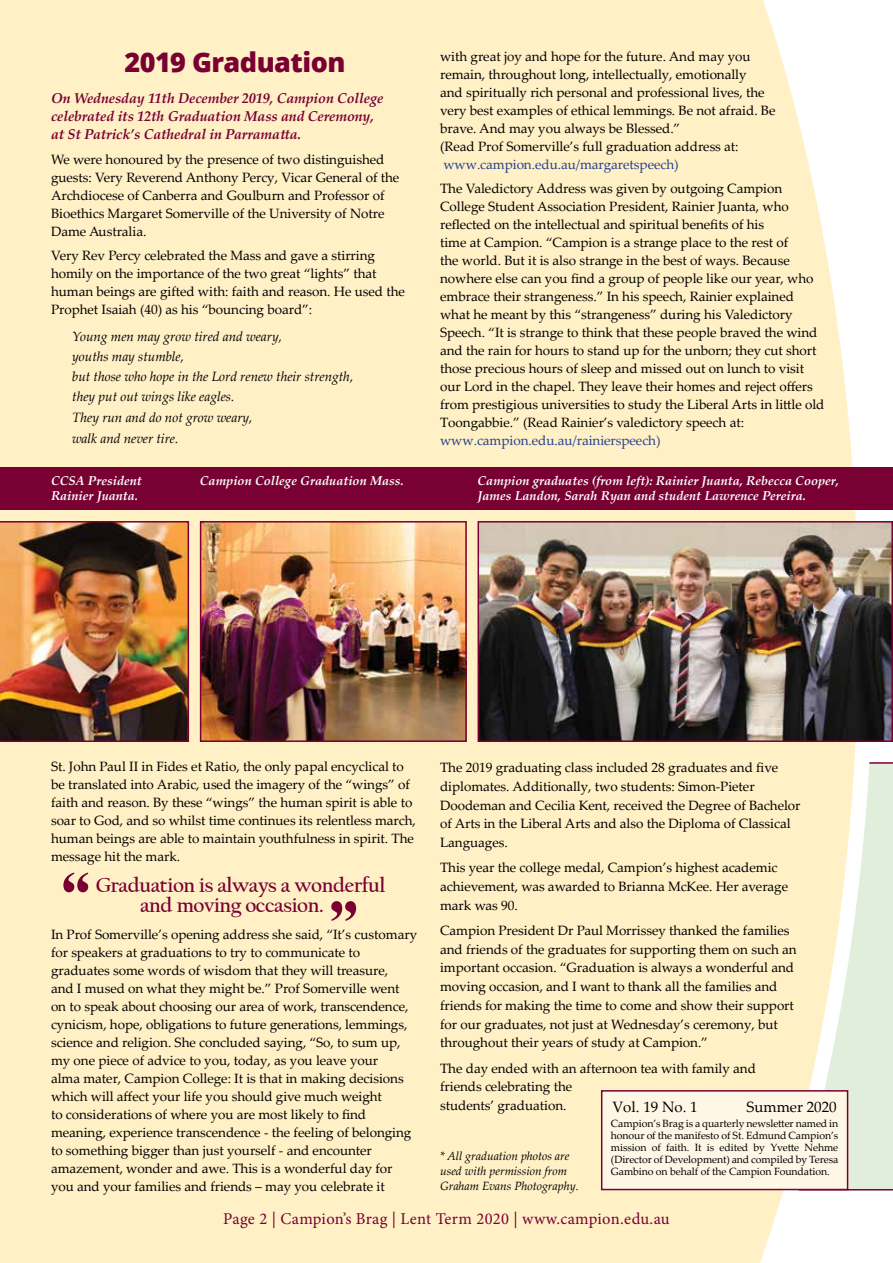
<style>
.page{position:relative;width:893px;height:1263px;background:#fff}
.page>*{position:absolute;margin:0;border:0;box-sizing:border-box;transform-origin:0 0}
.t1{font:72px "Engravers";color:#780032}
.t2{font:800 27px "Open Sans";letter-spacing:-.02em;color:#780032}
.t3{font:700 21px/19.5px "Californian FB";letter-spacing:-.02em;color:#780032}
.t4{font:16.5px "Minion Pro";letter-spacing:.015em;color:#780032}
.t5{font:15px "Palatino Linotype";color:#000}
.t6{font:italic 700 14.25px/18px "Palatino Linotype";letter-spacing:-.01em;color:#780032}
.t7{font:13.5px/18px "Palatino Linotype";letter-spacing:-.005em;color:#000}
.t8{font:italic 13.5px/20.4px "Palatino Linotype";letter-spacing:-.005em;color:#000}
.t9{font:13.5px "Palatino Linotype";letter-spacing:-.005em;color:#25408f}
.t10{font:italic 700 12.75px/15px "Palatino Linotype";color:#fff}
.t11{font:italic 12px/15px "Palatino Linotype";letter-spacing:-.005em;color:#000}
.t12{font:10.5px/12px "Palatino Linotype";letter-spacing:-.01em;color:#000;text-align:justify}
</style>
<div class="page">
<div style="left:881px;top:762px;width:12px;height:428px;background:#e1eedc"></div>
<div style="left:0;top:0;width:881px;height:1263px;background:#fff0c6"></div>
<img style="left:481px;top:524px;width:409px;height:215px">
<div style="left:478px;top:521px;width:415px;height:221px;border:2px solid #780032"></div>
<img style="left:203px;top:524px;width:261px;height:215px">
<div style="left:200px;top:521px;width:267px;height:221px;border:2px solid #780032"></div>
<img style="left:0;top:521px;width:189px;height:221px">
<div style="left:0;top:468px;width:893px;height:42px;background:#780032"></div>
<svg style="left:600px;top:1089px;width:249px;height:102px;background:#faeedf"></svg>
<h2 class="t2" style="left:124px;top:42px;width:222px">2019 Graduation</h2>
<p class="t6" style="left:51px;top:89px;width:334px">On Wednesday 11th December 2019, Campion College celebrated its 12th Graduation Mass and Ceremony, at St Patrick’s Cathedral in Parramatta.</p>
<p class="t7" style="left:51px;top:149px;width:350px">We were honoured by the presence of two distinguished guests: Very Reverend Anthony Percy, Vicar General of the Archdiocese of Canberra and Goulburn and Professor of Bioethics Margaret Somerville of the University of Notre Dame Australia.</p>
<p class="t7" style="left:51px;top:246px;width:355px">Very Rev Percy celebrated the Mass and gave a stirring homily on the importance of the two great “lights” that human beings are gifted with: faith and reason. He used the Prophet Isaiah (40) as his “bouncing board”:</p>
<p class="t8" style="left:72px;top:325px;width:283px">Young men may grow tired and weary,<br>youths may stumble,<br>but those who hope in the Lord renew their strength, they put out wings like eagles.<br>They run and do not grow weary,<br>walk and never tire.</p>
<p class="t7" style="left:440px;top:47px;width:337px">with great joy and hope for the future. And may you remain, throughout long, intellectually, emotionally<br>and spiritually rich personal and professional lives, the very best examples of ethical lemmings. Be not afraid. Be brave. And may you always be Blessed.”<br>(Read Prof Somerville’s full graduation address at:</p>
<p class="t9" style="left:443px;top:155px;width:237px">www.campion.edu.au/margaretspeech)</p>
<p class="t7" style="left:440px;top:179px;width:386px">The Valedictory Address was given by outgoing Campion College Student Association President, Rainier Juanta, who reflected on the intellectual and spiritual benefits of his<br>time at Campion. “Campion is a strange place to the rest of<br>the world. But it is also strange in the best of ways. Because nowhere else can you find a group of people like our year, who embrace their strangeness.” In his speech, Rainier explained what he meant by this “strangeness” during his Valedictory Speech. “It is strange to think that these people braved the wind and the rain for hours to stand up for the unborn; they cut short those precious hours of sleep and missed out on lunch to visit our Lord in the chapel. They leave their homes and reject offers from prestigious universities to study the Liberal Arts in little old Toongabbie.” (Read Rainier’s valedictory speech at:</p>
<p class="t9" style="left:440px;top:431px;width:222px">www.campion.edu.au/rainierspeech)</p>
<p class="t10" style="left:51px;top:473px;width:92px">CCSA President<br>Rainier Juanta.</p>
<p class="t10" style="left:200px;top:473px;width:205px">Campion College Graduation Mass.</p>
<p class="t10" style="left:478px;top:473px;width:363px">Campion graduates (from left): Rainier Juanta, Rebecca Cooper,<br>James Landon, Sarah Ryan and student Lawrence Pereira.</p>
<p class="t7" style="left:51px;top:757px;width:366px">St. John Paul II in Fides et Ratio, the only papal encyclical to be translated into Arabic, used the imagery of the “wings” of faith and reason. By these “wings” the human spirit is able to soar to God, and so whilst time continues its relentless march, human beings are able to maintain youthfulness in spirit. The message hit the mark.</p>
<h1 class="t1" style="left:97px;top:910px;width:44px;rotate:-180deg">"</h1>
<h3 class="t3" style="left:140px;top:875px;width:247px;text-indent:-44px">Graduation is always a wonderful and moving occasion.</h3>
<h1 class="t1" style="left:323px;top:884px;width:44px">"</h1>
<p class="t7" style="left:51px;top:924px;width:368px">In Prof Somerville’s opening address she said, “It’s customary for speakers at graduations to try to communicate to graduates some words of wisdom that they will treasure,<br>and I mused on what they might be.” Prof Somerville went on to speak about choosing our area of work, transcendence, cynicism, hope, obligations to future generations, lemmings, science and religion. She concluded saying, “So, to sum up, my one piece of advice to you, today, as you leave your<br>alma mater, Campion College: It is that in making decisions which will affect your life you should give much weight<br>to considerations of where you are most likely to find meaning, experience transcendence - the feeling of belonging to something bigger than just yourself - and encounter amazement, wonder and awe. This is a wonderful day for you and your families and friends – may you celebrate it</p>
<p class="t7" style="left:440px;top:757px;width:362px;line-height:18.8px">The 2019 graduating class included 28 graduates and five diplomates. Additionally, two students: Simon-Pieter Doodeman and Cecilia Kent, received the Degree of Bachelor of Arts in the Liberal Arts and also the Diploma of Classical Languages.</p>
<p class="t7" style="left:440px;top:858px;width:350px;line-height:18.8px">This year the college medal, Campion’s highest academic achievement, was awarded to Brianna McKee. Her average mark was 90.</p>
<p class="t7" style="left:440px;top:920px;width:358px;line-height:18.8px">Campion President Dr Paul Morrissey thanked the families and friends of the graduates for supporting them on such an important occasion. “Graduation is always a wonderful and moving occasion, and I want to thank all the families and friends for making the time to come and show their support for our graduates, not just at Wednesday’s ceremony, but throughout their years of study at Campion.”</p>
<p class="t7" style="left:440px;top:1058px;width:317px;line-height:18.8px">The day ended with an afternoon tea with family and friends celebrating the<br>students’ graduation.</p>
<p class="t5" style="left:612px;top:1097px;width:87px">Vol. 19 No. 1</p>
<p class="t5" style="left:746px;top:1097px;width:92px">Summer 2020</p>
<p class="t12" style="left:611px;top:1117px;width:229px">Campion’s Brag is a quarterly newsletter named in honour of the manifesto of St. Edmund Campion’s mission of faith. It is edited by Yvette Nehme (Director of Development) and compiled by Teresa Gambino on behalf of the Campion Foundation.</p>
<p class="t11" style="left:440px;top:1148px;width:140px">* All graduation photos are used with permission from<br>Graham Evans Photography.</p>
<p class="t4" style="left:223px;top:1207px;width:448px">Page 2 | Campion’s Brag | Lent Term 2020 | www.campion.edu.au</p>
</div>
